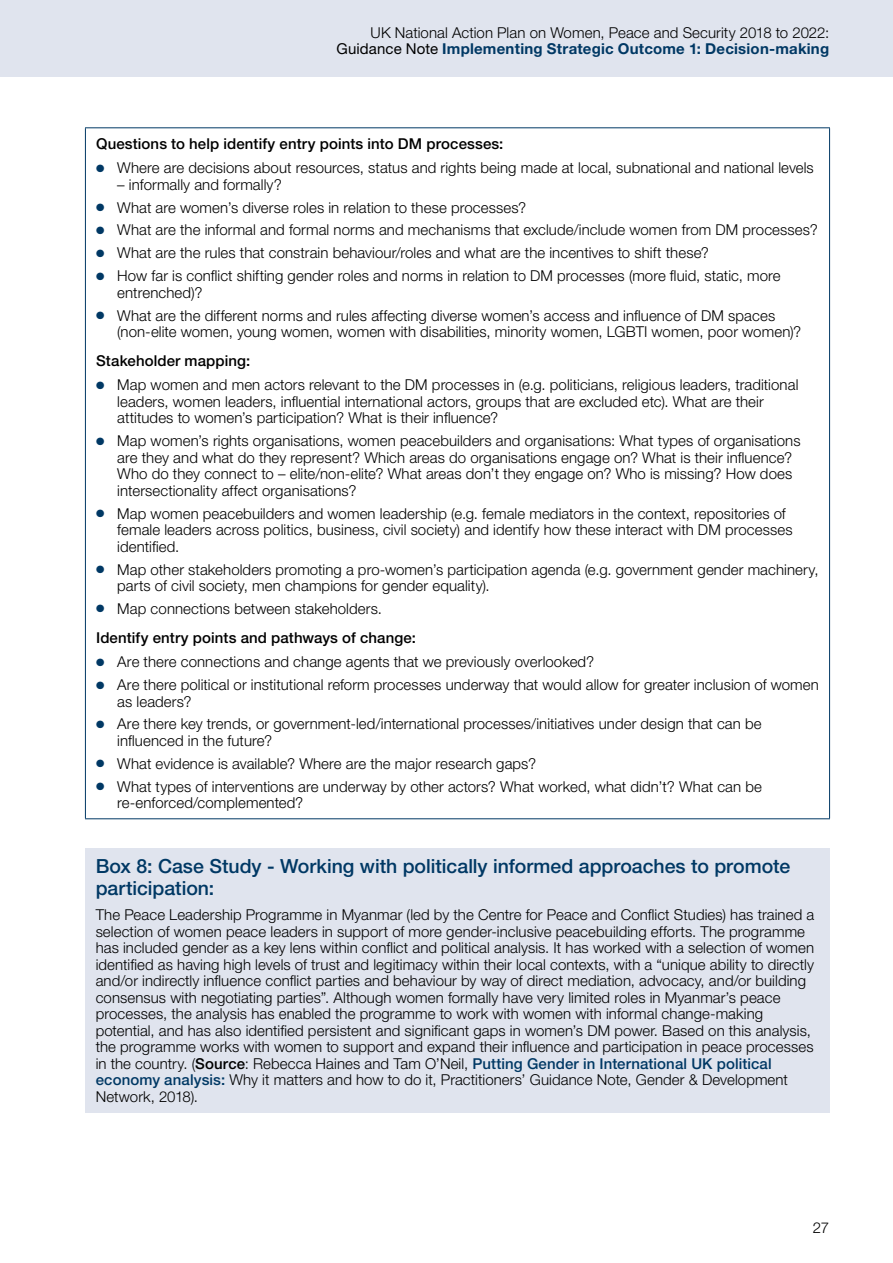
<style>
.page{position:relative;width:893px;height:1263px;background:#fff}
.page>*{position:absolute;margin:0;border:0;box-sizing:border-box;transform-origin:0 0}
.Case_Study_etc{font:500 19.5px/22.5px "Helvetica Neue LT Std";color:#003864}
.Bullets{font:300 15px/16.5px "Helvetica Neue LT Std";letter-spacing:.005em;color:#000}
.Para{font:300 15px/16.5px "Helvetica Neue LT Std";letter-spacing:.005em;color:#000;text-align:right}
.Bullets_last{font:300 15px/16.5px "Helvetica Neue LT Std";letter-spacing:.005em;color:#000}
.Para-2{font:500 15px "Helvetica Neue LT Std";letter-spacing:.005em;color:#000}
.s1{font-weight:400}
.s2{font-weight:700;color:#003864}
.s3{color:#003864}
.s4{font-weight:500}
.s5{font-weight:500;color:#003864}
</style>
<div class="page">
<div style="left:0;top:0;width:893px;height:77px;background:#e0e4ee"></div>
<hr style="left:85px;top:128px;width:1px;height:690px;background:#003864">
<hr style="left:829px;top:128px;width:1px;height:690px;background:#003864">
<hr style="left:85px;top:818px;width:745px;height:1px;background:#003864">
<hr style="left:85px;top:127px;width:745px;height:1px;background:#003864">
<div style="left:85px;top:848px;width:744px;height:264px;background:#e0e4ee"></div>
<p class="Para" style="left:337px;top:24px;width:494px">UK National Action Plan on Women, Peace and Security 2018 to 2022:<br><span class="s1">Guidance Note</span> <span class="s2">Implementing Strategic Outcome 1: Decision-making</span></p>
<p class="Para-2" style="left:96px;top:135px;width:409px">Questions to help identify entry points into DM processes:</p>
<p class="Bullets" style="left:96px;top:159px;width:719px"><span class="s3">●</span> Where are decisions about resources, status and rights being made at local, subnational and national levels</p>
<p class="Bullets" style="left:117px;top:176px;width:166px">– informally and formally?</p>
<p class="Bullets" style="left:96px;top:199px;width:432px"><span class="s3">●</span> What are women’s diverse roles in relation to these processes?</p>
<p class="Bullets" style="left:96px;top:222px;width:723px"><span class="s3">●</span> What are the informal and formal norms and mechanisms that exclude/include women from DM processes?</p>
<p class="Bullets" style="left:96px;top:244px;width:614px"><span class="s3">●</span> What are the rules that constrain behaviour/roles and what are the incentives to shift these?</p>
<p class="Bullets" style="left:117px;top:267px;width:665px;text-indent:-21px"><span class="s3">●</span> How far is conflict shifting gender roles and norms in relation to DM processes (more fluid, static, more entrenched)?</p>
<p class="Bullets_last" style="left:117px;top:307px;width:686px;text-indent:-21px"><span class="s3">●</span> What are the different norms and rules affecting diverse women’s access and influence of DM spaces (non-elite women, young women, women with disabilities, minority women, LGBTI women, poor women)?</p>
<p class="Para-2" style="left:96px;top:352px;width:156px">Stakeholder mapping:</p>
<p class="Bullets" style="left:117px;top:376px;width:683px;text-indent:-21px"><span class="s3">●</span> Map women and men actors relevant to the DM processes in (e.g. politicians, religious leaders, traditional leaders, women leaders, influential international actors, groups that are excluded etc). What are their attitudes to women’s participation? What is their influence?</p>
<p class="Bullets" style="left:117px;top:432px;width:685px;text-indent:-21px"><span class="s3">●</span> Map women’s rights organisations, women peacebuilders and organisations: What types of organisations are they and what do they represent? Which areas do organisations engage on? What is their influence?<br>Who do they connect to – elite/non-elite? What areas don’t they engage on? Who is missing? How does intersectionality affect organisations?</p>
<p class="Bullets" style="left:117px;top:505px;width:677px;text-indent:-21px"><span class="s3">●</span> Map women peacebuilders and women leadership (e.g. female mediators in the context, repositories of female leaders across politics, business, civil society) and identify how these interact with DM processes identified.</p>
<p class="Bullets" style="left:117px;top:561px;width:703px;text-indent:-21px"><span class="s3">●</span> Map other stakeholders promoting a pro-women’s participation agenda (e.g. government gender machinery, parts of civil society, men champions for gender equality).</p>
<p class="Bullets_last" style="left:96px;top:600px;width:287px"><span class="s3">●</span> Map connections between stakeholders.</p>
<p class="Para-2" style="left:96px;top:629px;width:321px">Identify entry points and pathways of change:</p>
<p class="Bullets" style="left:96px;top:653px;width:499px"><span class="s3">●</span> Are there connections and change agents that we previously overlooked?</p>
<p class="Bullets" style="left:117px;top:676px;width:703px;text-indent:-21px"><span class="s3">●</span> Are there political or institutional reform processes underway that would allow for greater inclusion of women as leaders?</p>
<p class="Bullets" style="left:117px;top:715px;width:646px;text-indent:-21px"><span class="s3">●</span> Are there key trends, or government-led/international processes/initiatives under design that can be influenced in the future?</p>
<p class="Bullets" style="left:96px;top:755px;width:442px"><span class="s3">●</span> What evidence is available? Where are the major research gaps?</p>
<p class="Bullets_last" style="left:117px;top:778px;width:646px;text-indent:-21px"><span class="s3">●</span> What types of interventions are underway by other actors? What worked, what didn’t? What can be re-enforced/complemented?</p>
<p class="Case_Study_etc" style="left:96px;top:854px;width:696px">Box 8: Case Study - Working with politically informed approaches to promote participation:</p>
<p class="Para" style="left:96px;top:906px;width:720px;text-align:left">The Peace Leadership Programme in Myanmar (led by the Centre for Peace and Conflict Studies) has trained a selection of women peace leaders in support of more gender-inclusive peacebuilding efforts. The programme has included gender as a key lens within conflict and political analysis. It has worked with a selection of women identified as having high levels of trust and legitimacy within their local contexts, with a “unique ability to directly and/or indirectly influence conflict parties and behaviour by way of direct mediation, advocacy, and/or building consensus with negotiating parties”. Although women formally have very limited roles in Myanmar’s peace processes, the analysis has enabled the programme to work with women with informal change-making potential, and has also identified persistent and significant gaps in women’s DM power. Based on this analysis, the programme works with women to support and expand their influence and participation in peace processes in the country. (<span class="s4">Source</span>: Rebecca Haines and Tam O’Neil, <span class="s5">Putting Gender in International UK political economy analysis:</span> Why it matters and how to do it, Practitioners’ Guidance Note, Gender &amp; Development Network, 2018).</p>
<p class="Para" style="left:813px;top:1219px;width:18px">27</p>
</div>
